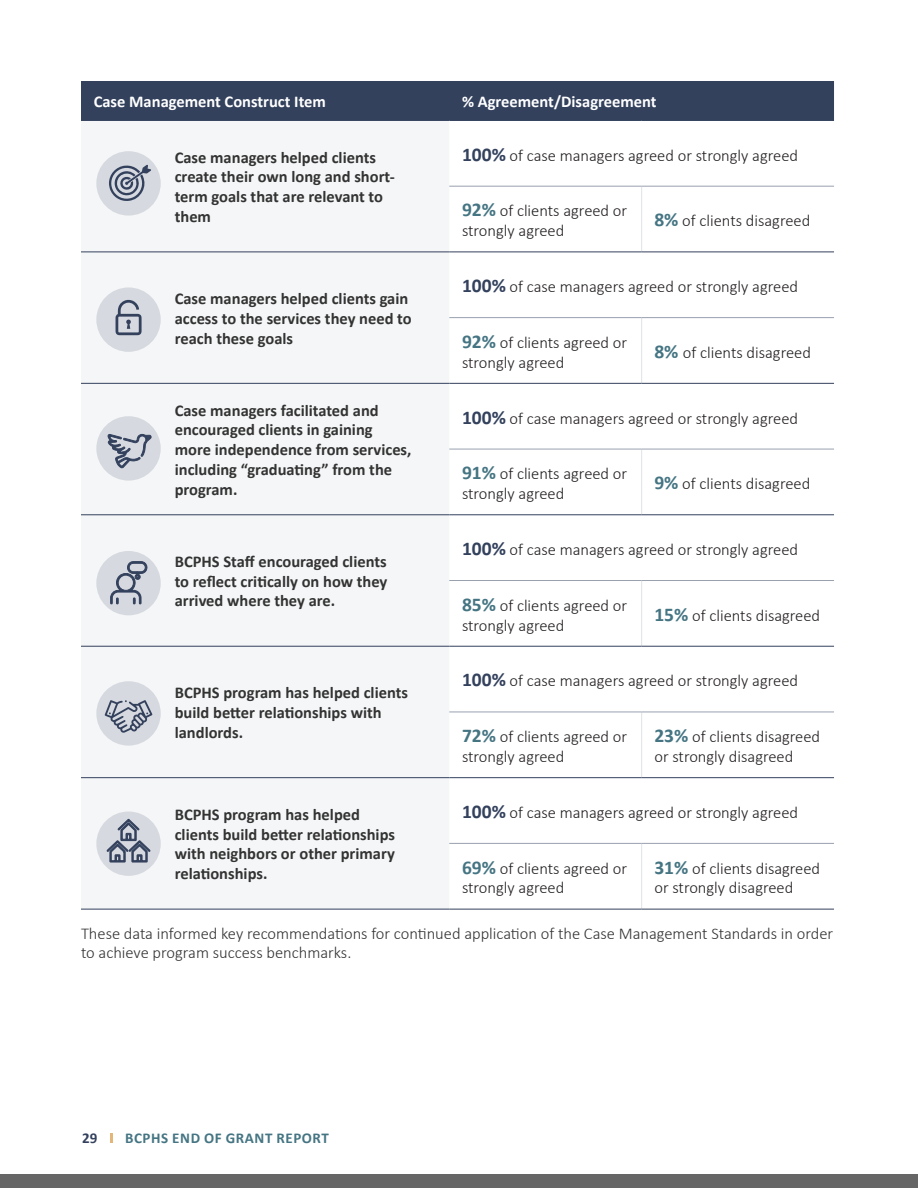
<style>
.page{position:relative;width:918px;height:1188px;background:#fff}
.page>*{position:absolute;margin:0;border:0;box-sizing:border-box;transform-origin:0 0}
.t1{font:300 16.5px/19.8px "Calibri";color:#231f20}
.t2{font:700 16.5px/19.8px "Calibri";color:#333}
.t3{font:300 16.5px/19.8px "Calibri";color:#333}
.t4{font:700 16.5px "Calibri";color:#fff}
.t5{font:700 15px "Calibri";letter-spacing:.04em;color:#457583}
.t6{font:700 15px "Calibri";color:#33415d}
.s1{font-weight:700;font-size:19.5px;color:#33415d}
.s2{font-weight:700;font-size:19.5px;color:#457583}
</style>
<div class="page">
<div style="left:0;top:1175px;width:918px;height:13px;background:#666"></div>
<svg style="left:110px;top:1133px;width:3px;height:10px"></svg>
<div style="left:81px;top:81px;width:753px;height:39px;background:#33415d"></div>
<div style="left:81px;top:151px;width:368px;height:758px;background:#f5f6f7"></div>
<hr style="left:81px;top:120px;width:368px;height:1px;background:#33415d">
<hr style="left:81px;top:252px;width:368px;height:1px;background:#33415d">
<hr style="left:81px;top:383px;width:368px;height:1px;background:#33415d">
<hr style="left:81px;top:514px;width:368px;height:1px;background:#33415d">
<hr style="left:81px;top:646px;width:368px;height:1px;background:#33415d">
<hr style="left:81px;top:777px;width:368px;height:1px;background:#33415d">
<hr style="left:81px;top:909px;width:368px;height:1px;background:#33415d">
<hr style="left:449px;top:120px;width:193px;height:1px;background:#33415d">
<hr style="left:642px;top:120px;width:192px;height:1px;background:#33415d">
<hr style="left:641px;top:187px;width:1px;height:65px;background:#e0e2e7">
<hr style="left:641px;top:318px;width:1px;height:65px;background:#e0e2e7">
<hr style="left:641px;top:449px;width:1px;height:65px;background:#e0e2e7">
<hr style="left:641px;top:581px;width:1px;height:65px;background:#e0e2e7">
<hr style="left:641px;top:712px;width:1px;height:65px;background:#e0e2e7">
<hr style="left:641px;top:844px;width:1px;height:65px;background:#e0e2e7">
<hr style="left:449px;top:909px;width:193px;height:1px;background:#33415d">
<hr style="left:642px;top:909px;width:192px;height:1px;background:#33415d">
<hr style="left:449px;top:186px;width:193px;height:1px;background:#99a0ae">
<hr style="left:642px;top:186px;width:192px;height:1px;background:#99a0ae">
<hr style="left:449px;top:252px;width:193px;height:1px;background:#33415d">
<hr style="left:642px;top:252px;width:192px;height:1px;background:#33415d">
<hr style="left:449px;top:317px;width:193px;height:1px;background:#99a0ae">
<hr style="left:642px;top:317px;width:192px;height:1px;background:#99a0ae">
<hr style="left:449px;top:383px;width:193px;height:1px;background:#33415d">
<hr style="left:642px;top:383px;width:192px;height:1px;background:#33415d">
<hr style="left:449px;top:449px;width:193px;height:1px;background:#99a0ae">
<hr style="left:642px;top:449px;width:192px;height:1px;background:#99a0ae">
<hr style="left:449px;top:514px;width:193px;height:1px;background:#33415d">
<hr style="left:642px;top:514px;width:192px;height:1px;background:#33415d">
<hr style="left:449px;top:580px;width:193px;height:1px;background:#99a0ae">
<hr style="left:642px;top:580px;width:192px;height:1px;background:#99a0ae">
<hr style="left:449px;top:646px;width:193px;height:1px;background:#33415d">
<hr style="left:642px;top:646px;width:192px;height:1px;background:#33415d">
<hr style="left:449px;top:712px;width:193px;height:1px;background:#99a0ae">
<hr style="left:642px;top:712px;width:192px;height:1px;background:#99a0ae">
<hr style="left:449px;top:777px;width:193px;height:1px;background:#33415d">
<hr style="left:642px;top:777px;width:192px;height:1px;background:#33415d">
<hr style="left:449px;top:843px;width:193px;height:1px;background:#99a0ae">
<hr style="left:642px;top:843px;width:192px;height:1px;background:#99a0ae">
<div style="left:96px;top:287px;width:65px;height:65px;background:#d6d9df;border-radius:50%"></div>
<svg style="left:116px;top:299px;width:26px;height:36px"></svg>
<div style="left:96px;top:151px;width:65px;height:65px;background:#d6d9df;border-radius:50%"></div>
<svg style="left:109px;top:165px;width:42px;height:36px"></svg>
<div style="left:96px;top:681px;width:65px;height:65px;background:#d6d9df;border-radius:50%"></div>
<svg style="left:105px;top:700px;width:48px;height:33px"></svg>
<div style="left:96px;top:812px;width:65px;height:64px;background:#d6d9df;border-radius:50%"></div>
<svg style="left:106px;top:819px;width:45px;height:43px"></svg>
<div style="left:96px;top:551px;width:65px;height:64px;background:#d6d9df;border-radius:50%"></div>
<svg style="left:110px;top:561px;width:38px;height:76px"></svg>
<div style="left:96px;top:416px;width:65px;height:65px;background:#d6d9df;border-radius:50%"></div>
<svg style="left:107px;top:434px;width:45px;height:34px"></svg>
<p class="t4" style="left:94px;top:90px;width:234px">Case Management Construct Item</p>
<p class="t4" style="left:462px;top:90px;width:196px">% Agreement/Disagreement</p>
<p class="t2" style="left:175px;top:147px;width:222px">Case managers helped clients create their own long and short&shy;term goals that are relevant to them</p>
<p class="t1" style="left:462px;top:145px;width:338px"><span class="s1">100%</span> of case managers agreed or strongly agreed</p>
<p class="t1" style="left:462px;top:201px;width:167px"><span class="s2">92%</span> of clients agreed or strongly agreed</p>
<p class="t1" style="left:654px;top:211px;width:157px"><span class="s2">8%</span> of clients disagreed</p>
<p class="t2" style="left:175px;top:288px;width:238px">Case managers helped clients gain access to the services they need to reach these goals</p>
<p class="t1" style="left:462px;top:277px;width:338px"><span class="s1">100%</span> of case managers agreed or strongly agreed</p>
<p class="t1" style="left:462px;top:332px;width:167px"><span class="s2">92%</span> of clients agreed or strongly agreed</p>
<p class="t1" style="left:654px;top:342px;width:158px"><span class="s2">8%</span> of clients disagreed</p>
<p class="t2" style="left:175px;top:400px;width:238px">Case managers facilitated and encouraged clients in gaining more independence from services, including “graduating” from the program.</p>
<p class="t1" style="left:462px;top:408px;width:338px"><span class="s1">100%</span> of case managers agreed or strongly agreed</p>
<p class="t1" style="left:462px;top:464px;width:167px"><span class="s2">91%</span> of clients agreed or strongly agreed</p>
<p class="t1" style="left:654px;top:474px;width:157px"><span class="s2">9%</span> of clients disagreed</p>
<p class="t2" style="left:175px;top:551px;width:214px;text-align:justify">BCPHS Staff encouraged clients to reflect critically on how they arrived where they are.</p>
<p class="t2" style="left:175px;top:682px;width:235px">BCPHS program has helped clients build better relationships with landlords.</p>
<p class="t1" style="left:462px;top:539px;width:338px"><span class="s1">100%</span> of case managers agreed or strongly agreed</p>
<p class="t1" style="left:462px;top:595px;width:167px"><span class="s2">85%</span> of clients agreed or strongly agreed</p>
<p class="t1" style="left:654px;top:605px;width:167px"><span class="s2">15%</span> of clients disagreed</p>
<p class="t1" style="left:462px;top:671px;width:338px"><span class="s1">100%</span> of case managers agreed or strongly agreed</p>
<p class="t1" style="left:462px;top:727px;width:167px"><span class="s2">72%</span> of clients agreed or strongly agreed</p>
<p class="t1" style="left:654px;top:727px;width:167px"><span class="s2">23%</span> of clients disagreed or strongly disagreed</p>
<p class="t2" style="left:175px;top:804px;width:222px">BCPHS program has helped clients build better relationships with neighbors or other primary relationships.</p>
<p class="t1" style="left:462px;top:802px;width:338px"><span class="s1">100%</span> of case managers agreed or strongly agreed</p>
<p class="t1" style="left:462px;top:858px;width:167px"><span class="s2">69%</span> of clients agreed or strongly agreed</p>
<p class="t1" style="left:654px;top:858px;width:167px"><span class="s2">31%</span> of clients disagreed or strongly disagreed</p>
<p class="t3" style="left:81px;top:923px;width:754px">These data informed key recommendations for continued application of the Case Management Standards in order to achieve program success benchmarks.</p>
<p class="t6" style="left:82px;top:1127px;width:17px">29</p>
<p class="t5" style="left:125px;top:1127px;width:205px">BCPHS END OF GRANT REPORT</p>
</div>
